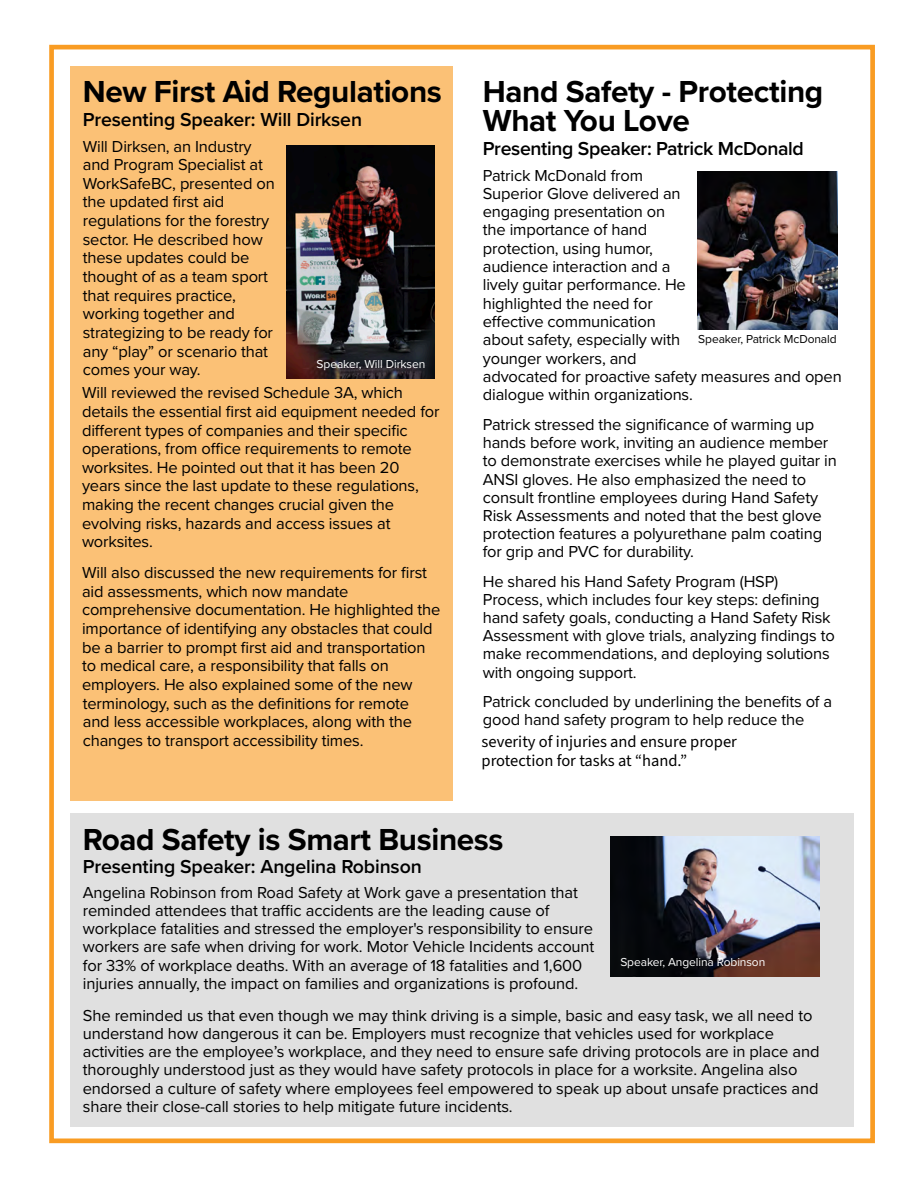
<style>
.page{position:relative;width:918px;height:1188px;background:#fff}
.page>*{position:absolute;margin:0;border:0;box-sizing:border-box;transform-origin:0 0}
.t1{font:700 31.5px "Proxima Nova";letter-spacing:-.01em;color:#000}
.t2{font:600 19.5px "Proxima Nova";letter-spacing:-.005em;color:#000}
.t3{font:16.5px/18.6px "Proxima Nova";letter-spacing:-.01em;color:#000}
.t4{font:16.5px/19.8px "Source Sans 3";color:#000}
.t5{font:12px "Proxima Nova";letter-spacing:-.005em;color:#fff}
.t6{font:12px "Proxima Nova";letter-spacing:-.005em;color:#000}
</style>
<div class="page">
<div style="left:71px;top:813px;width:783px;height:314px;background:#e0e0e0"></div>
<div style="left:71px;top:66px;width:382px;height:735px;background:#fbc176"></div>
<img style="left:286px;top:146px;width:148px;height:233px">
<img style="left:697px;top:172px;width:140px;height:158px">
<img style="left:611px;top:837px;width:209px;height:139px">
<div style="left:49px;top:45px;width:826px;height:1098px;border:5px solid #f99c23"></div>
<h1 class="t1" style="left:83px;top:68px;width:361px">New First Aid Regulations</h1>
<h1 class="t1" style="left:483px;top:68px;width:342px">Hand Safety - Protecting</h1>
<p class="t2" style="left:83px;top:105px;width:281px">Presenting Speaker: Will Dirksen</p>
<h1 class="t1" style="left:483px;top:97px;width:209px">What You Love</h1>
<p class="t3" style="left:83px;top:136px;width:194px">Will Dirksen, an Industry and Program Specialist at<br>WorkSafeBC, presented on the updated first aid regulations for the forestry sector. He described how these updates could be thought of as a team sport that requires practice, working together and strategizing to be ready for any “play” or scenario that comes your way.</p>
<p class="t5" style="left:317px;top:355px;width:110px">Speaker, Will Dirksen</p>
<p class="t3" style="left:82px;top:383px;width:359px">Will reviewed the revised Schedule 3A, which details the essential first aid equipment needed for different types of companies and their specific operations, from office requirements to remote worksites. He pointed out that it has been 20 years since the last update to these regulations, making the recent changes crucial given the evolving risks, hazards and access issues at worksites.</p>
<p class="t3" style="left:82px;top:562px;width:360px">Will also discussed the new requirements for first aid assessments, which now mandate comprehensive documentation. He highlighted the importance of identifying any obstacles that could be a barrier to prompt first aid and transportation to medical care, a responsibility that falls on employers. He also explained some of the new</p>
<p class="t3" style="left:83px;top:693px;width:331px">terminology, such as the definitions for remote and less accessible workplaces, along with the changes to transport accessibility times.</p>
<p class="t2" style="left:483px;top:134px;width:323px">Presenting Speaker: Patrick McDonald</p>
<p class="t3" style="left:483px;top:165px;width:361px">Patrick McDonald from<br>Superior Glove delivered an<br>engaging presentation on<br>the importance of hand<br>protection, using humor,<br>audience interaction and a<br>lively guitar performance. He<br>highlighted the need for<br>effective communication<br>about safety, especially with<br>younger workers, and<br>advocated for proactive safety measures and open dialogue within organizations.</p>
<p class="t3" style="left:483px;top:415px;width:356px;line-height:18.1px">Patrick stressed the significance of warming up hands before work, inviting an audience member to demonstrate exercises while he played guitar in ANSI gloves. He also emphasized the need to consult frontline employees during Hand Safety Risk Assessments and noted that the best glove protection features a polyurethane palm coating for grip and PVC for durability.</p>
<p class="t3" style="left:483px;top:572px;width:354px;line-height:18.1px">He shared his Hand Safety Program (HSP)<br>Process, which includes four key steps: defining hand safety goals, conducting a Hand Safety Risk Assessment with glove trials, analyzing findings to make recommendations, and deploying solutions with ongoing support.</p>
<p class="t3" style="left:483px;top:692px;width:351px;line-height:18.1px">Patrick concluded by underlining the benefits of a good hand safety program to help reduce the</p>
<p class="t6" style="left:698px;top:330px;width:140px">Speaker, Patrick McDonald</p>
<p class="t4" style="left:482px;top:731px;width:257px">severity of injuries and ensure proper protection for tasks at “hand.”</p>
<h1 class="t1" style="left:83px;top:816px;width:422px">Road Safety is Smart Business</h1>
<p class="t2" style="left:83px;top:851px;width:341px">Presenting Speaker: Angelina Robinson</p>
<p class="t3" style="left:83px;top:883px;width:513px;line-height:18.1px">Angelina Robinson from Road Safety at Work gave a presentation that reminded attendees that traffic accidents are the leading cause of workplace fatalities and stressed the employer's responsibility to ensure workers are safe when driving for work. Motor Vehicle Incidents account for 33% of workplace deaths. With an average of 18 fatalities and 1,600 injuries annually, the impact on families and organizations is profound.</p>
<p class="t3" style="left:83px;top:1006px;width:738px;line-height:18.1px">She reminded us that even though we may think driving is a simple, basic and easy task, we all need to understand how dangerous it can be. Employers must recognize that vehicles used for workplace activities are the employee’s workplace, and they need to ensure safe driving protocols are in place and thoroughly understood just as they would have safety protocols in place for a worksite. Angelina also endorsed a culture of safety where employees feel empowered to speak up about unsafe practices and share their close-call stories to help mitigate future incidents.</p>
<p class="t5" style="left:620px;top:953px;width:147px">Speaker, Angelina Robinson</p>
</div>
